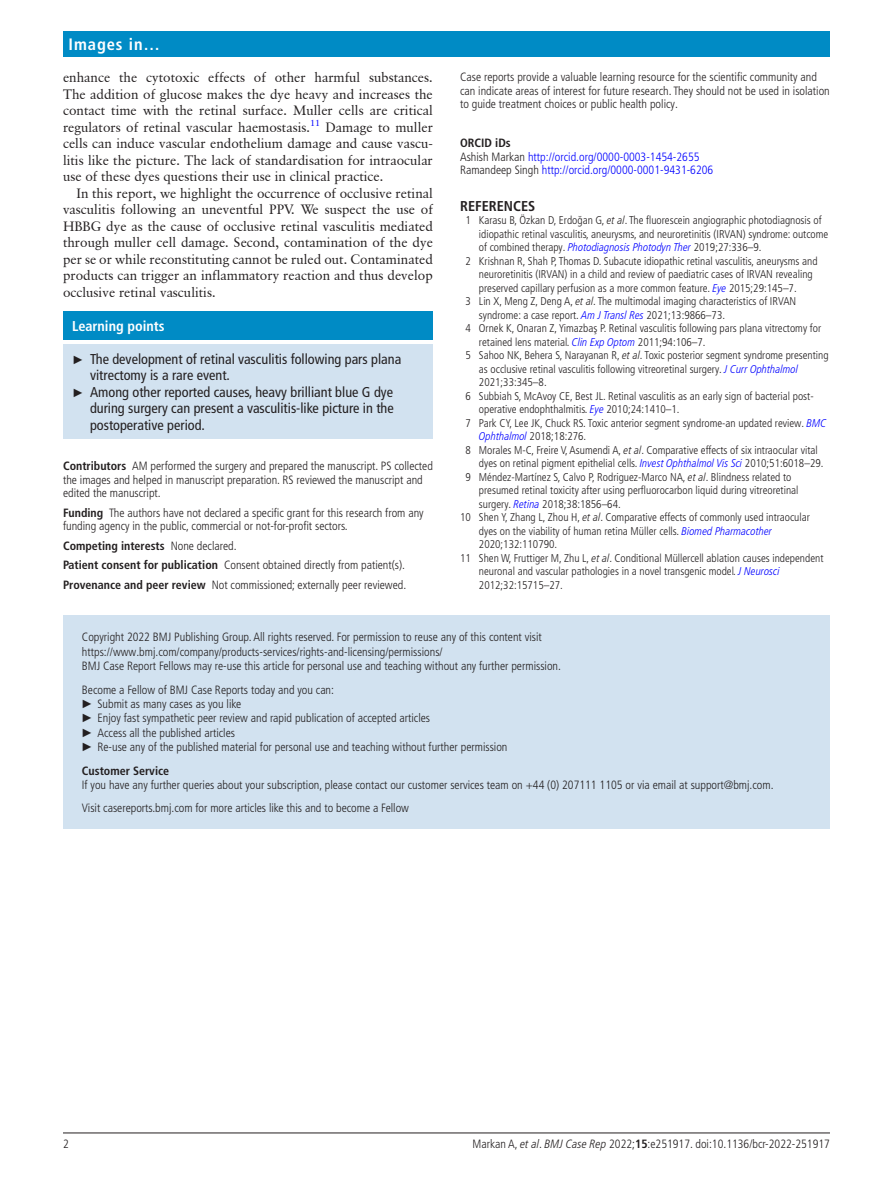
<style>
.page{position:relative;width:893px;height:1191px;background:#fff}
.page>*{position:absolute;margin:0;border:0;box-sizing:border-box;transform-origin:0 0}
.t1{font:700 condensed 16.5px "Frutiger LT Pro";letter-spacing:.055em;color:#fff}
.t2{font:condensed 14.25px "Frutiger LT Pro";color:#231f20}
.t3{font:700 condensed 14.25px "Frutiger LT Pro";color:#fff}
.t4{font:700 condensed 14.25px "Frutiger LT Std";color:#231f20}
.t5{font:13.5px/16.5px "Classical Garamond BT";color:#231f20;text-align:justify}
.t6{font:300 condensed 12px/14.4px "Frutiger LT Pro";color:#231f20}
.t7{font:300 condensed 12px/13.5px "Frutiger LT Pro";color:#00f}
.t8{font:700 condensed 12px "Frutiger LT Pro";color:#231f20}
.t9{font:300 condensed 11.25px "Frutiger LT Pro";color:#231f20}
.s1{font-family:"Arial";font-stretch:normal;font-size:12px}
.s2{font-weight:700}
.s3{font-weight:700;color:#231f20}
.s4{color:#231f20}
.s5{font-style:italic}
.s6{font-style:italic;color:#00f}
.s7{font-family:"Arial";font-weight:400;font-stretch:normal}
</style>
<div class="page">
<hr style="left:63px;top:1132px;width:767px;height:1px;background:#231f20">
<div style="left:63px;top:31px;width:767px;height:25px;background:#008bc5"></div>
<div style="left:63px;top:311px;width:370px;height:29px;background:#008bc5"></div>
<div style="left:63px;top:344px;width:370px;height:95px;background:#d2e2f0"></div>
<div style="left:63px;top:616px;width:767px;height:213px;background:#d2e2f0"></div>
<h1 class="t1" style="left:69px;top:34px;width:93px">Images in…</h1>
<p class="t5" style="left:63px;top:69px;width:371px">enhance the cytotoxic effects of other harmful substances.<br>The addition of glucose makes the dye heavy and increases the contact time with the retinal surface. Muller cells are critical regulators of retinal vascular haemostasis.<sup>11</sup> Damage to muller cells can induce vascular endothelium damage and cause vascu&shy;litis like the picture. The lack of standardisation for intraocular use of these dyes questions their use in clinical practice.</p>
<p class="t5" style="left:63px;top:185px;width:371px;text-indent:14px">In this report, we highlight the occurrence of occlusive retinal vasculitis following an uneventful PPV. We suspect the use of HBBG dye as the cause of occlusive retinal vasculitis mediated through muller cell damage. Second, contamination of the dye per se or while reconstituting cannot be ruled out. Contaminated products can trigger an inflammatory reaction and thus develop occlusive retinal vasculitis.</p>
<p class="t3" style="left:72px;top:317px;width:94px">Learning points</p>
<p class="t2" style="left:72px;top:350px;width:331px"><span class="s1">►</span> The development of retinal vasculitis following pars plana</p>
<p class="t2" style="left:90px;top:367px;width:142px">vitrectomy is a rare event.</p>
<p class="t2" style="left:72px;top:383px;width:323px"><span class="s1">►</span> Among other reported causes, heavy brilliant blue G dye</p>
<p class="t2" style="left:90px;top:400px;width:305px">during surgery can present a vasculitis-like picture in the</p>
<p class="t2" style="left:90px;top:416px;width:116px">postoperative period.</p>
<p class="t6" style="left:63px;top:459px;width:371px;line-height:13.5px"><span class="s2">Contributors</span> AM performed the surgery and prepared the manuscript. PS collected the images and helped in manuscript preparation. RS reviewed the manuscript and edited the manuscript.</p>
<p class="t6" style="left:63px;top:506px;width:362px;line-height:13.5px"><span class="s2">Funding</span> The authors have not declared a specific grant for this research from any funding agency in the public, commercial or not-for-profit sectors.</p>
<p class="t6" style="left:63px;top:536px;width:345px;line-height:19.5px"><span class="s2">Competing interests</span> None declared.<br><span class="s2">Patient consent for publication</span> Consent obtained directly from patient(s).<br><span class="s2">Provenance and peer review</span> Not commissioned; externally peer reviewed.</p>
<p class="t6" style="left:460px;top:70px;width:371px;line-height:13.5px">Case reports provide a valuable learning resource for the scientific community and can indicate areas of interest for future research. They should not be used in isolation to guide treatment choices or public health policy.</p>
<p class="t7" style="left:460px;top:136px;width:255px"><span class="s3">ORCID iDs<br></span><span class="s4">Ashish Markan</span> http://orcid.org/0000-0003-1454-2655<br><span class="s4">Ramandeep Singh</span> http://orcid.org/0000-0001-9431-6206</p>
<p class="t4" style="left:460px;top:197px;width:77px">REFERENCES</p>
<p class="t9" style="left:465px;top:214px;width:358px">1 Karasu B, Özkan D, Erdoğan G, <span class="s5">et al</span>. The fluorescein angiographic photodiagnosis of</p>
<p class="t9" style="left:479px;top:227px;width:351px">idiopathic retinal vasculitis, aneurysms, and neuroretinitis (IRVAN) syndrome: outcome</p>
<p class="t9" style="left:479px;top:241px;width:284px">of combined therapy. <span class="s6">Photodiagnosis Photodyn Ther</span> 2019;27:336–9.</p>
<p class="t9" style="left:465px;top:254px;width:354px">2 Krishnan R, Shah P, Thomas D. Subacute idiopathic retinal vasculitis, aneurysms and</p>
<p class="t9" style="left:479px;top:268px;width:335px">neuroretinitis (IRVAN) in a child and review of paediatric cases of IRVAN revealing</p>
<p class="t9" style="left:479px;top:281px;width:319px">preserved capillary perfusion as a more common feature. <span class="s6">Eye</span> 2015;29:145–7.</p>
<p class="t9" style="left:465px;top:295px;width:332px">3 Lin X, Meng Z, Deng A, <span class="s5">et al</span>. The multimodal imaging characteristics of IRVAN</p>
<p class="t9" style="left:479px;top:308px;width:248px">syndrome: a case report. <span class="s6">Am J Transl Res</span> 2021;13:9866–73.</p>
<p class="t9" style="left:465px;top:322px;width:357px">4 Ornek K, Onaran Z, Yimazbaş P. Retinal vasculitis following pars plana vitrectomy for</p>
<p class="t9" style="left:479px;top:335px;width:228px">retained lens material. <span class="s6">Clin Exp Optom</span> 2011;94:106–7.</p>
<p class="t9" style="left:465px;top:349px;width:365px">5 Sahoo NK, Behera S, Narayanan R, <span class="s5">et al</span>. Toxic posterior segment syndrome presenting</p>
<p class="t9" style="left:479px;top:362px;width:321px">as occlusive retinal vasculitis following vitreoretinal surgery. <span class="s6">J Curr Ophthalmol</span></p>
<p class="t9" style="left:479px;top:376px;width:69px">2021;33:345–8.</p>
<p class="t9" style="left:465px;top:389px;width:350px">6 Subbiah S, McAvoy CE, Best JL. Retinal vasculitis as an early sign of bacterial post-</p>
<p class="t9" style="left:479px;top:403px;width:202px">operative endophthalmitis. <span class="s6">Eye</span> 2010;24:1410–1.</p>
<p class="t9" style="left:465px;top:416px;width:363px">7 Park CY, Lee JK, Chuck RS. Toxic anterior segment syndrome-an updated review. <span class="s6">BMC</span></p>
<p class="t9" style="left:479px;top:430px;width:109px"><span class="s6">Ophthalmol</span> 2018;18:276.</p>
<p class="t9" style="left:465px;top:443px;width:354px">8 Morales M-C, Freire V, Asumendi A, <span class="s5">et al</span>. Comparative effects of six intraocular vital</p>
<p class="t9" style="left:479px;top:457px;width:346px">dyes on retinal pigment epithelial cells. <span class="s6">Invest Ophthalmol Vis Sci</span> 2010;51:6018–29.</p>
<p class="t9" style="left:465px;top:470px;width:327px">9 Méndez-Martínez S, Calvo P, Rodriguez-Marco NA, <span class="s5">et al</span>. Blindness related to</p>
<p class="t9" style="left:479px;top:484px;width:321px">presumed retinal toxicity after using perfluorocarbon liquid during vitreoretinal</p>
<p class="t9" style="left:479px;top:497px;width:143px">surgery. <span class="s6">Retina</span> 2018;38:1856–64.</p>
<p class="t9" style="left:460px;top:511px;width:351px">10 Shen Y, Zhang L, Zhou H, <span class="s5">et al</span>. Comparative effects of commonly used intraocular</p>
<p class="t9" style="left:479px;top:524px;width:294px">dyes on the viability of human retina Müller cells. <span class="s6">Biomed Pharmacother</span></p>
<p class="t9" style="left:479px;top:538px;width:80px">2020;132:110790.</p>
<p class="t9" style="left:460px;top:551px;width:365px">11 Shen W, Fruttiger M, Zhu L, <span class="s5">et al</span>. Conditional Müllercell ablation causes independent</p>
<p class="t9" style="left:479px;top:565px;width:302px">neuronal and vascular pathologies in a novel transgenic model. <span class="s6">J Neurosci</span></p>
<p class="t9" style="left:479px;top:578px;width:85px">2012;32:15715–27.</p>
<p class="t6" style="left:82px;top:630px;width:481px">Copyright 2022 BMJ Publishing Group. All rights reserved. For permission to reuse any of this content visit https://www.bmj.com/company/products-services/rights-and-licensing/permissions/<br>BMJ Case Report Fellows may re-use this article for personal use and teaching without any further permission.</p>
<p class="t6" style="left:81px;top:682px;width:428px">Become a Fellow of BMJ Case Reports today and you can:<br><span class="s7">►</span> Submit as many cases as you like<br><span class="s7">►</span> Enjoy fast sympathetic peer review and rapid publication of accepted articles<br><span class="s7">►</span> Access all the published articles<br><span class="s7">►</span> Re-use any of the published material for personal use and teaching without further permission</p>
<p class="t8" style="left:82px;top:763px;width:89px">Customer Service</p>
<p class="t6" style="left:82px;top:773px;width:693px;line-height:23.4px">If you have any further queries about your subscription, please contact our customer services team on +44 (0) 207111 1105 or via email at support@bmj.com.<br>Visit casereports.bmj.com for more articles like this and to become a Fellow</p>
<p class="t6" style="left:63px;top:1136px;width:7px">2</p>
<p class="t6" style="left:472px;top:1136px;width:359px">Markan A, <span class="s5">et al</span>. <span class="s5">BMJ Case Rep</span> 2022;<span class="s2">15</span>:e251917. doi:10.1136/bcr-2022-251917</p>
</div>
